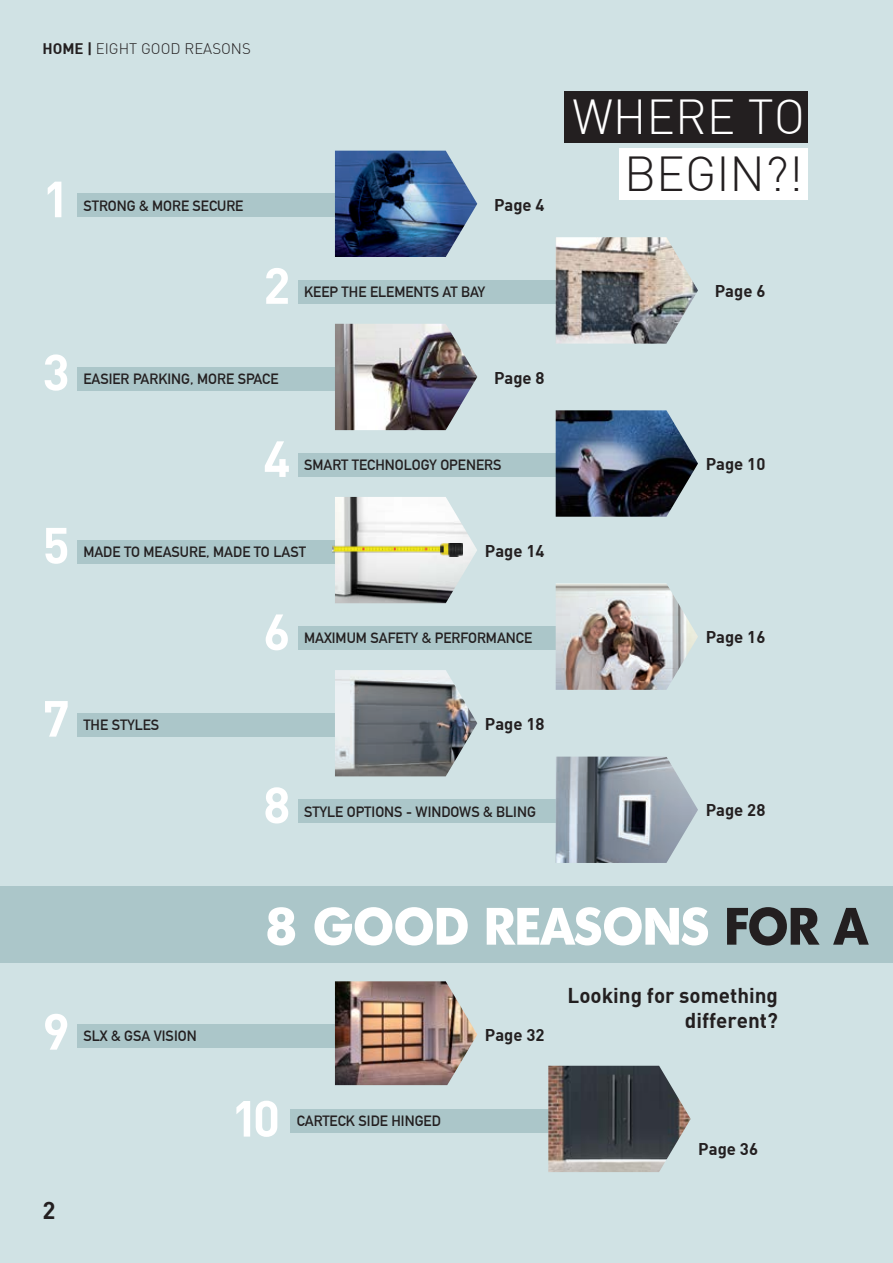
<style>
.page{position:relative;width:893px;height:1263px;background:#d0e2e4}
.page>*{position:absolute;margin:0;border:0;box-sizing:border-box;transform-origin:0 0}
.t1{font:700 51px "Montreal";letter-spacing:.01em;color:#fff}
.t2{font:49.95px "DIN Bold";color:#fff}
.t3{font:300 48.15px "DIN";color:#fff}
.t4{font:300 48.15px "DIN";color:#231f20}
.t5{font:24px "DIN Bold";color:#231f20}
.t6{font:21px/25.2px "DIN Bold";color:#231f20;text-align:right}
.t7{font:16.65px "DIN Bold";color:#231f20}
.t8{font:300 15px "DIN";color:#231f20}
.t9{font:700 14.55px "DIN Alternate";color:#231f20}
.s1{font-family:"DIN Bold";font-weight:400}
.s2{color:#231f20}
</style>
<div class="page">
<div style="left:77px;top:194px;width:267px;height:23px;background:#abc6c9"></div>
<img style="left:335px;top:151px;width:142px;height:106px">
<div style="left:298px;top:280px;width:267px;height:24px;background:#abc6c9"></div>
<img style="left:556px;top:237px;width:142px;height:107px">
<div style="left:298px;top:626px;width:267px;height:24px;background:#abc6c9"></div>
<img style="left:556px;top:583px;width:142px;height:107px">
<div style="left:77px;top:367px;width:267px;height:23px;background:#abc6c9"></div>
<img style="left:335px;top:324px;width:142px;height:106px">
<div style="left:298px;top:453px;width:267px;height:24px;background:#abc6c9"></div>
<img style="left:556px;top:410px;width:142px;height:107px">
<div style="left:298px;top:799px;width:267px;height:24px;background:#abc6c9"></div>
<img style="left:556px;top:757px;width:142px;height:106px">
<div style="left:77px;top:540px;width:267px;height:23px;background:#abc6c9"></div>
<img style="left:335px;top:497px;width:142px;height:106px">
<div style="left:77px;top:713px;width:267px;height:24px;background:#abc6c9"></div>
<div style="left:77px;top:1024px;width:267px;height:24px;background:#abc6c9"></div>
<div style="left:290px;top:1109px;width:267px;height:23px;background:#abc6c9"></div>
<img style="left:335px;top:670px;width:142px;height:106px">
<img style="left:335px;top:981px;width:142px;height:104px">
<img style="left:548px;top:1066px;width:143px;height:106px">
<img style="left:333px;top:544px;width:107px;height:12px">
<img style="left:440px;top:544px;width:22px;height:12px">
<div style="left:565px;top:91px;width:243px;height:52px;background:#231f20"></div>
<div style="left:620px;top:148px;width:188px;height:52px;background:#fff"></div>
<div style="left:0;top:886px;width:893px;height:77px;background:#abc6c9"></div>
<p class="t8" style="left:43px;top:39px;width:210px"><span class="s1">HOME |</span> EIGHT GOOD REASONS</p>
<h2 class="t2" style="left:43px;top:167px;width:29px">1</h2>
<p class="t9" style="left:83px;top:194px;width:162px">STRONG &amp; MORE SECURE</p>
<p class="t7" style="left:494px;top:194px;width:52px">Page 4</p>
<h3 class="t3" style="left:572px;top:87px;width:234px">WHERE TO</h3>
<h3 class="t4" style="left:624px;top:144px;width:181px">BEGIN?!</h3>
<h2 class="t2" style="left:263px;top:253px;width:29px">2</h2>
<p class="t9" style="left:304px;top:281px;width:183px">KEEP THE ELEMENTS AT BAY</p>
<p class="t7" style="left:715px;top:280px;width:52px">Page 6</p>
<h2 class="t2" style="left:43px;top:340px;width:29px">3</h2>
<p class="t9" style="left:83px;top:367px;width:197px">EASIER PARKING, MORE SPACE</p>
<p class="t7" style="left:494px;top:367px;width:52px">Page 8</p>
<h2 class="t2" style="left:263px;top:426px;width:29px">4</h2>
<p class="t9" style="left:304px;top:454px;width:199px">SMART TECHNOLOGY OPENERS</p>
<p class="t7" style="left:706px;top:453px;width:61px">Page 10</p>
<h2 class="t2" style="left:43px;top:513px;width:29px">5</h2>
<p class="t9" style="left:83px;top:541px;width:224px">MADE TO MEASURE, MADE TO LAST</p>
<p class="t7" style="left:485px;top:540px;width:61px">Page 14</p>
<h2 class="t2" style="left:43px;top:686px;width:29px">7</h2>
<p class="t9" style="left:83px;top:714px;width:77px">THE STYLES</p>
<h2 class="t2" style="left:263px;top:599px;width:29px">6</h2>
<p class="t9" style="left:304px;top:627px;width:230px">MAXIMUM SAFETY &amp; PERFORMANCE</p>
<p class="t7" style="left:706px;top:626px;width:61px">Page 16</p>
<p class="t7" style="left:485px;top:713px;width:61px">Page 18</p>
<h2 class="t2" style="left:263px;top:772px;width:29px">8</h2>
<p class="t9" style="left:304px;top:800px;width:233px">STYLE OPTIONS - WINDOWS &amp; BLING</p>
<p class="t7" style="left:706px;top:799px;width:61px">Page 28</p>
<h2 class="t2" style="left:43px;top:999px;width:29px">9</h2>
<p class="t9" style="left:83px;top:1025px;width:115px">SLX &amp; GSA VISION</p>
<h3 class="t5" style="left:43px;top:1195px;width:15px">2</h3>
<h1 class="t1" style="left:265px;top:892px;width:604px">8 GOOD REASONS <span class="s2">FOR A</span></h1>
<h2 class="t2" style="left:231px;top:1086px;width:50px">10</h2>
<p class="t9" style="left:297px;top:1109px;width:146px">CARTECK SIDE HINGED</p>
<p class="t7" style="left:485px;top:1024px;width:61px">Page 32</p>
<h3 class="t6" style="left:568px;top:981px;width:212px">Looking for something different?</h3>
<p class="t7" style="left:698px;top:1138px;width:61px">Page 36</p>
</div>
